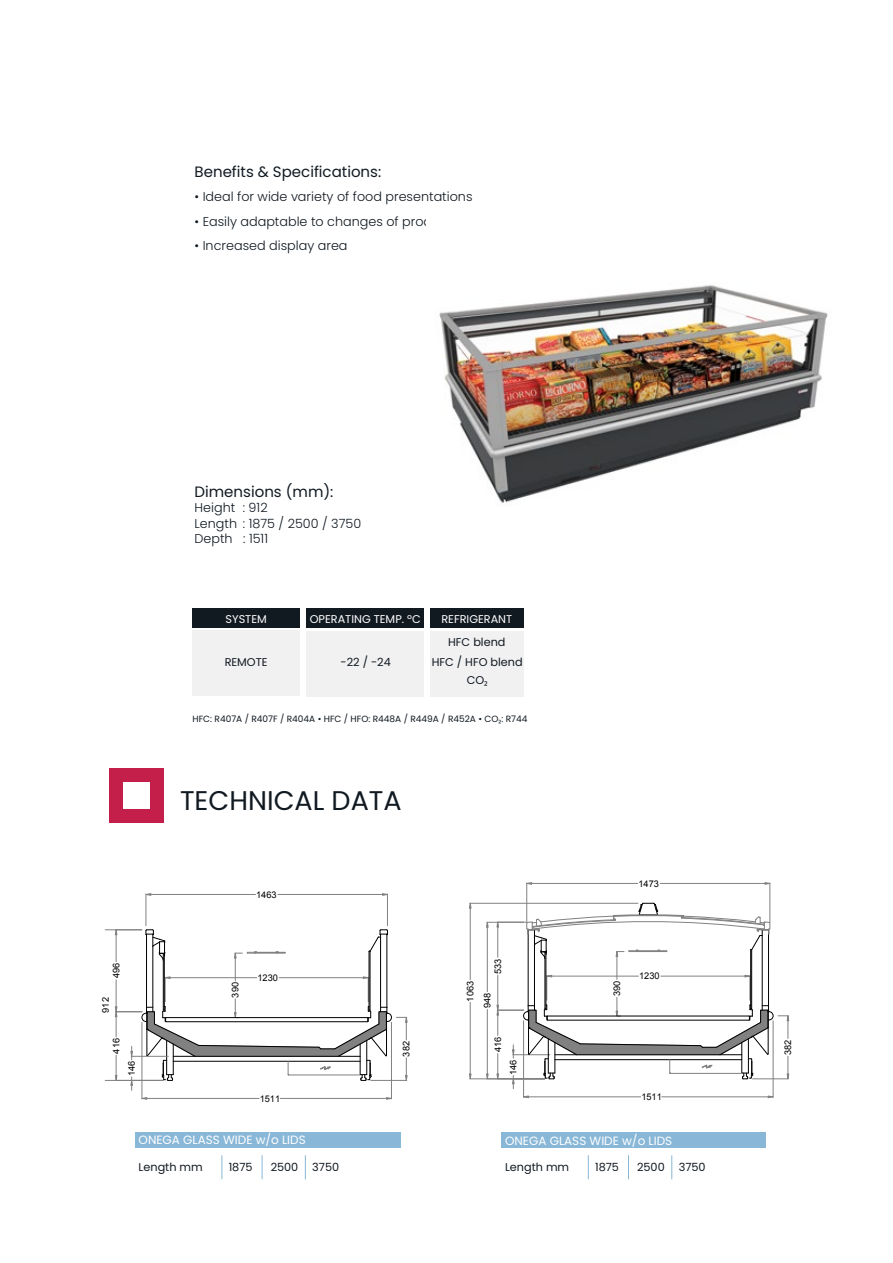
<style>
.page{position:relative;width:893px;height:1263px;background:#fff}
.page>*{position:absolute;margin:0;border:0;box-sizing:border-box;transform-origin:0 0}
.t1{font:27px "Poppins";color:#111921}
.t2{font:15px "Poppins";color:#111921}
.t3{font:300 12.75px/15.3px "Poppins";color:#111921}
.t4{font:12px "Poppins";color:#fff}
.t5{font:11.25px/20.1px "Poppins";color:#111921;text-align:center}
.t6{font:11.25px "Poppins";color:#fff}
.t7{font:9.15px "Arial";color:#010101}
.t8{font:9px "Poppins";color:#111921}
.s1{font-family:"Myriad Pro"}
</style>
<div class="page">
<div style="left:135px;top:1132px;width:266px;height:16px;background:#88b7d8"></div>
<svg style="left:222px;top:1156px;width:1px;height:23px"></svg>
<svg style="left:262px;top:1156px;width:1px;height:23px"></svg>
<svg style="left:305px;top:1156px;width:1px;height:23px"></svg>
<div style="left:501px;top:1132px;width:264px;height:16px;background:#88b7d8"></div>
<svg style="left:588px;top:1156px;width:1px;height:23px"></svg>
<svg style="left:628px;top:1156px;width:1px;height:23px"></svg>
<svg style="left:671px;top:1156px;width:1px;height:23px"></svg>
<hr style="left:278px;top:894px;width:104px;height:1px;background:#818181">
<hr style="left:151px;top:894px;width:104px;height:1px;background:#818181">
<hr style="left:105px;top:1080px;width:58px;height:1px;background:#818181">
<hr style="left:105px;top:929px;width:37px;height:1px;background:#818181">
<hr style="left:387px;top:894px;width:1px;height:32px;background:#818181">
<hr style="left:146px;top:894px;width:1px;height:32px;background:#818181">
<svg style="left:382px;top:893px;width:6px;height:3px"></svg>
<svg style="left:145px;top:893px;width:6px;height:3px"></svg>
<hr style="left:142px;top:1022px;width:1px;height:77px;background:#818181">
<hr style="left:391px;top:1022px;width:1px;height:77px;background:#818181">
<hr style="left:147px;top:1098px;width:112px;height:1px;background:#818181">
<hr style="left:280px;top:1098px;width:106px;height:1px;background:#818181">
<svg style="left:141px;top:1097px;width:6px;height:3px"></svg>
<svg style="left:386px;top:1097px;width:6px;height:3px"></svg>
<svg style="left:115px;top:929px;width:293px;height:161px"></svg>
<hr style="left:526px;top:883px;width:1px;height:39px;background:#818181">
<hr style="left:770px;top:883px;width:1px;height:39px;background:#818181">
<hr style="left:532px;top:883px;width:106px;height:1px;background:#818181">
<hr style="left:660px;top:883px;width:105px;height:1px;background:#818181">
<svg style="left:526px;top:882px;width:6px;height:3px"></svg>
<svg style="left:764px;top:882px;width:7px;height:3px"></svg>
<hr style="left:487px;top:922px;width:37px;height:1px;background:#818181">
<hr style="left:487px;top:1009px;width:1px;height:65px;background:#818181">
<hr style="left:487px;top:927px;width:1px;height:64px;background:#818181">
<svg style="left:486px;top:1073px;width:3px;height:7px"></svg>
<svg style="left:486px;top:921px;width:3px;height:7px"></svg>
<hr style="left:470px;top:1078px;width:75px;height:1px;background:#818181">
<hr style="left:470px;top:903px;width:168px;height:1px;background:#818181">
<hr style="left:470px;top:1002px;width:1px;height:72px;background:#818181">
<hr style="left:470px;top:908px;width:1px;height:72px;background:#818181">
<svg style="left:469px;top:1073px;width:2px;height:7px"></svg>
<svg style="left:469px;top:902px;width:2px;height:7px"></svg>
<hr style="left:523px;top:1021px;width:1px;height:76px;background:#818181">
<hr style="left:773px;top:1021px;width:1px;height:76px;background:#818181">
<hr style="left:528px;top:1096px;width:113px;height:1px;background:#818181">
<hr style="left:662px;top:1096px;width:106px;height:1px;background:#818181">
<svg style="left:523px;top:1095px;width:6px;height:3px"></svg>
<svg style="left:768px;top:1095px;width:6px;height:3px"></svg>
<svg style="left:496px;top:903px;width:293px;height:186px"></svg>
<div style="left:109px;top:768px;width:54px;height:54px;background:#c41f4b"></div>
<div style="left:123px;top:782px;width:26px;height:26px;background:#fff"></div>
<div style="left:193px;top:608px;width:107px;height:20px;background:#111921"></div>
<div style="left:193px;top:631px;width:107px;height:65px;background:#f1f1f2"></div>
<div style="left:306px;top:608px;width:118px;height:20px;background:#111921"></div>
<div style="left:306px;top:631px;width:118px;height:65px;background:#f1f1f2"></div>
<div style="left:430px;top:608px;width:94px;height:20px;background:#111921"></div>
<div style="left:430px;top:631px;width:94px;height:65px;background:#f1f1f2"></div>
<img style="left:439px;top:285px;width:389px;height:218px">
<p class="t2" style="left:195px;top:163px;width:188px">Benefits &amp; Specifications:</p>
<p class="t3" style="left:195px;top:189px;width:279px">• Ideal for wide variety of food presentations</p>
<p class="t3" style="left:195px;top:214px;width:260px">• Easily adaptable to changes of product</p>
<p class="t3" style="left:195px;top:238px;width:155px">• Increased display area</p>
<p class="t2" style="left:195px;top:483px;width:140px">Dimensions (mm):</p>
<p class="t3" style="left:195px;top:500px;width:168px">Height : 912<br>Length : 1875 / 2500 / 3750<br>Depth : 1511</p>
<p class="t6" style="left:225px;top:612px;width:43px">SYSTEM</p>
<p class="t5" style="left:225px;top:652px;width:44px">REMOTE</p>
<p class="t6" style="left:310px;top:612px;width:113px">OPERATING TEMP. ºC</p>
<p class="t5" style="left:341px;top:652px;width:52px">-22 / -24</p>
<p class="t6" style="left:441px;top:612px;width:72px">REFRIGERANT</p>
<p class="t5" style="left:432px;top:632px;width:92px">HFC blend<br>HFC / HFO blend</p>
<p class="t5" style="left:467px;top:670px;width:23px">CO<span class="s1">2</span></p>
<p class="t8" style="left:193px;top:714px;width:336px">HFC: R407A / R407F / R404A • HFC / HFO: R448A / R449A / R452A • CO<span class="s1">2</span>: R744</p>
<h1 class="t1" style="left:180px;top:785px;width:223px">TECHNICAL DATA</h1>
<p class="t7" style="left:638px;top:877px;width:22px">1473</p>
<p class="t7" style="left:256px;top:888px;width:22px">1463</p>
<p class="t7" style="left:110px;top:978px;width:17px;rotate:-90deg">496</p>
<p class="t7" style="left:100px;top:1013px;width:17px;rotate:-90deg">912</p>
<p class="t7" style="left:229px;top:997px;width:17px;rotate:-90deg">390</p>
<p class="t7" style="left:257px;top:972px;width:22px">1230</p>
<p class="t7" style="left:464px;top:1001px;width:22px;rotate:-90deg">1063</p>
<p class="t7" style="left:492px;top:974px;width:17px;rotate:-90deg">533</p>
<p class="t7" style="left:481px;top:1008px;width:17px;rotate:-90deg">948</p>
<p class="t7" style="left:611px;top:996px;width:17px;rotate:-90deg">390</p>
<p class="t7" style="left:639px;top:970px;width:22px">1230</p>
<p class="t7" style="left:110px;top:1053px;width:17px;rotate:-90deg">416</p>
<p class="t7" style="left:400px;top:1056px;width:17px;rotate:-90deg">382</p>
<p class="t7" style="left:492px;top:1052px;width:17px;rotate:-90deg">416</p>
<p class="t7" style="left:782px;top:1055px;width:17px;rotate:-90deg">382</p>
<p class="t7" style="left:126px;top:1076px;width:17px;rotate:-90deg">146</p>
<p class="t7" style="left:507px;top:1075px;width:17px;rotate:-90deg">146</p>
<p class="t7" style="left:260px;top:1092px;width:22px">1511</p>
<p class="t7" style="left:641px;top:1091px;width:22px">1511</p>
<p class="t4" style="left:139px;top:1133px;width:169px">ONEGA GLASS WIDE w/o LIDS</p>
<p class="t4" style="left:505px;top:1134px;width:169px">ONEGA GLASS WIDE w/o LIDS</p>
<p class="t5" style="left:139px;top:1157px;width:66px">Length mm</p>
<p class="t5" style="left:505px;top:1157px;width:66px">Length mm</p>
<p class="t5" style="left:595px;top:1157px;width:25px">1875</p>
<p class="t5" style="left:637px;top:1157px;width:70px">2500 3750</p>
<p class="t5" style="left:229px;top:1157px;width:25px">1875</p>
<p class="t5" style="left:271px;top:1157px;width:70px">2500 3750</p>
</div>
